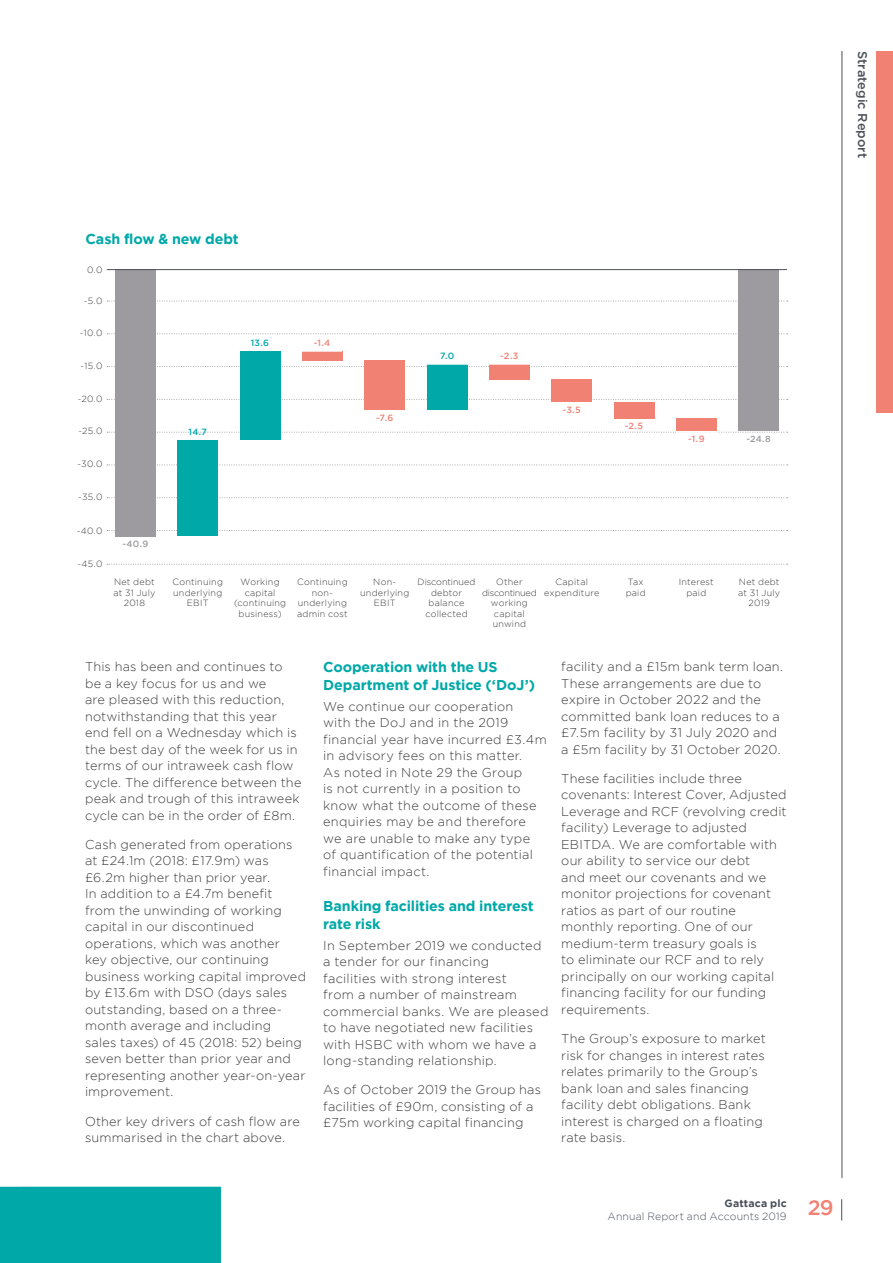
<style>
.page{position:relative;width:893px;height:1263px;background:#fff}
.page>*{position:absolute;margin:0;border:0;box-sizing:border-box;transform-origin:0 0}
.t1{font:500 21px "Gotham";color:#f08173}
.t2{font:700 14.25px/18px "Gotham";letter-spacing:-.01em;color:#00a8a8}
.t3{font:300 12.75px/16.5px "Gotham";letter-spacing:.015em;color:#3c3c3b}
.t4{font:500 12.75px "Gotham";color:#4b5159}
.t5{font:300 10.5px "Gotham";letter-spacing:.015em;color:#4b5159}
.t6{font:700 10.5px "Gotham";letter-spacing:.015em;color:#4b5159}
.t7{font:300 9px/10.5px "Gotham";letter-spacing:.025em;color:#3c3c3b;text-align:center}
.t8{font:500 9px "Gotham";color:#f08173}
.t9{font:500 9px "Gotham";color:#00a8a8}
.t10{font:500 9px "Gotham";color:#9e9ba0}
</style>
<div class="page">
<div style="left:0;top:1187px;width:221px;height:76px;background:#00a8a8"></div>
<svg style="left:107px;top:399px;width:681px;height:1px"></svg>
<svg style="left:107px;top:333px;width:681px;height:1px"></svg>
<svg style="left:107px;top:301px;width:681px;height:1px"></svg>
<svg style="left:107px;top:432px;width:681px;height:1px"></svg>
<svg style="left:107px;top:465px;width:681px;height:1px"></svg>
<svg style="left:107px;top:497px;width:681px;height:1px"></svg>
<svg style="left:107px;top:366px;width:681px;height:1px"></svg>
<svg style="left:107px;top:530px;width:681px;height:1px"></svg>
<div style="left:115px;top:269px;width:41px;height:267px;background:#9e9ba0"></div>
<div style="left:738px;top:269px;width:41px;height:162px;background:#9e9ba0"></div>
<div style="left:178px;top:440px;width:40px;height:96px;background:#00a8a8"></div>
<div style="left:240px;top:351px;width:40px;height:89px;background:#00a8a8"></div>
<div style="left:364px;top:360px;width:41px;height:50px;background:#f08173"></div>
<div style="left:489px;top:364px;width:41px;height:15px;background:#f08173"></div>
<div style="left:302px;top:351px;width:41px;height:9px;background:#f08173"></div>
<div style="left:551px;top:379px;width:41px;height:23px;background:#f08173"></div>
<div style="left:614px;top:402px;width:40px;height:17px;background:#f08173"></div>
<div style="left:676px;top:419px;width:41px;height:12px;background:#f08173"></div>
<div style="left:427px;top:364px;width:40px;height:46px;background:#00a8a8"></div>
<hr style="left:107px;top:269px;width:680px;height:1px;background:#4b5159">
<div style="left:676px;top:431px;width:41px;height:16px;background:#fff"></div>
<svg style="left:107px;top:564px;width:681px;height:1px"></svg>
<hr style="left:842px;top:51px;width:1px;height:1127px;background:#4b5159">
<svg style="left:841px;top:1199px;width:1px;height:21px"></svg>
<div style="left:876px;top:51px;width:17px;height:361px;background:#f08173"></div>
<p class="t4" style="left:870px;top:51px;width:108px;rotate:90deg">Strategic Report</p>
<p class="t2" style="left:85px;top:230px;width:155px">Cash flow &amp; new debt</p>
<p class="t7" style="left:87px;top:265px;width:17px">0.0</p>
<p class="t7" style="left:84px;top:295px;width:20px">-5.0</p>
<p class="t7" style="left:80px;top:328px;width:24px">-10.0</p>
<p class="t7" style="left:81px;top:360px;width:23px">-15.0</p>
<p class="t7" style="left:78px;top:393px;width:26px">-20.0</p>
<p class="t7" style="left:79px;top:426px;width:25px">-25.0</p>
<p class="t7" style="left:77px;top:459px;width:26px">-30.0</p>
<p class="t7" style="left:78px;top:491px;width:26px">-35.0</p>
<p class="t7" style="left:77px;top:525px;width:27px">-40.0</p>
<p class="t7" style="left:78px;top:558px;width:26px">-45.0</p>
<p class="t9" style="left:189px;top:427px;width:20px">14.7</p>
<p class="t9" style="left:251px;top:338px;width:20px">13.6</p>
<p class="t8" style="left:314px;top:338px;width:18px">-1.4</p>
<p class="t8" style="left:376px;top:413px;width:19px">-7.6</p>
<p class="t9" style="left:440px;top:351px;width:16px">7.0</p>
<p class="t8" style="left:500px;top:351px;width:20px">-2.3</p>
<p class="t8" style="left:563px;top:405px;width:20px">-3.5</p>
<p class="t8" style="left:625px;top:421px;width:20px">-2.5</p>
<p class="t8" style="left:688px;top:433px;width:18px">-1.9</p>
<p class="t10" style="left:746px;top:433px;width:26px">-24.8</p>
<p class="t10" style="left:122px;top:539px;width:28px">-40.9</p>
<p class="t7" style="left:113px;top:577px;width:43px">Net debt at 31 July<br>2018</p>
<p class="t7" style="left:738px;top:577px;width:43px">Net debt at 31 July<br>2019</p>
<p class="t7" style="left:234px;top:577px;width:54px">Working capital (continuing business)</p>
<p class="t7" style="left:297px;top:577px;width:52px">Continuing non&shy;underlying admin cost</p>
<p class="t7" style="left:360px;top:577px;width:51px">Non&shy;underlying<br>EBIT</p>
<p class="t7" style="left:418px;top:577px;width:59px">Discontinued debtor balance collected</p>
<p class="t7" style="left:482px;top:577px;width:56px">Other discontinued working capital unwind</p>
<p class="t7" style="left:544px;top:577px;width:57px">Capital expenditure</p>
<p class="t7" style="left:626px;top:577px;width:21px;text-align:left">Tax paid</p>
<p class="t7" style="left:679px;top:577px;width:37px">Interest paid</p>
<p class="t7" style="left:173px;top:577px;width:52px">Continuing underlying<br>EBIT</p>
<p class="t3" style="left:85px;top:658px;width:218px">This has been and continues to be a key focus for us and we<br>are pleased with this reduction, notwithstanding that this year end fell on a Wednesday which is the best day of the week for us in terms of our intraweek cash flow cycle. The difference between the peak and trough of this intraweek cycle can be in the order of £8m.</p>
<p class="t3" style="left:85px;top:836px;width:223px">Cash generated from operations at £24.1m (2018: £17.9m) was £6.2m higher than prior year.<br>In addition to a £4.7m benefit from the unwinding of working capital in our discontinued operations, which was another<br>key objective, our continuing business working capital improved by £13.6m with DSO (days sales outstanding, based on a three&shy;month average and including<br>sales taxes) of 45 (2018: 52) being seven better than prior year and representing another year-on-year improvement.</p>
<p class="t3" style="left:85px;top:1113px;width:216px">Other key drivers of cash flow are summarised in the chart above.</p>
<p class="t2" style="left:323px;top:658px;width:213px">Cooperation with the US<br>Department of Justice (‘DoJ’)</p>
<p class="t3" style="left:323px;top:698px;width:225px">We continue our cooperation<br>with the DoJ and in the 2019 financial year have incurred £3.4m in advisory fees on this matter.<br>As noted in Note 29 the Group<br>is not currently in a position to know what the outcome of these enquiries may be and therefore we are unable to make any type<br>of quantification of the potential financial impact.</p>
<p class="t2" style="left:323px;top:896px;width:212px">Banking facilities and interest rate risk</p>
<p class="t3" style="left:323px;top:937px;width:227px">In September 2019 we conducted a tender for our financing<br>facilities with strong interest<br>from a number of mainstream commercial banks. We are pleased to have negotiated new facilities with HSBC with whom we have a long-standing relationship.</p>
<p class="t3" style="left:323px;top:1081px;width:219px">As of October 2019 the Group has facilities of £90m, consisting of a £75m working capital financing</p>
<p class="t3" style="left:561px;top:658px;width:223px">facility and a £15m bank term loan.<br>These arrangements are due to expire in October 2022 and the committed bank loan reduces to a £7.5m facility by 31 July 2020 and a £5m facility by 31 October 2020.</p>
<p class="t3" style="left:561px;top:770px;width:227px">These facilities include three covenants: Interest Cover, Adjusted<br>Leverage and RCF (revolving credit facility) Leverage to adjusted<br>EBITDA. We are comfortable with our ability to service our debt<br>and meet our covenants and we monitor projections for covenant ratios as part of our routine monthly reporting. One of our medium-term treasury goals is<br>to eliminate our RCF and to rely principally on our working capital financing facility for our funding requirements.</p>
<p class="t3" style="left:561px;top:1030px;width:206px">The Group’s exposure to market risk for changes in interest rates relates primarily to the Group’s bank loan and sales financing facility debt obligations. Bank interest is charged on a floating rate basis.</p>
<p class="t6" style="left:725px;top:1197px;width:64px">Gattaca plc</p>
<p class="t5" style="left:608px;top:1210px;width:181px">Annual Report and Accounts 2019</p>
<h1 class="t1" style="left:808px;top:1195px;width:27px">29</h1>
</div>
